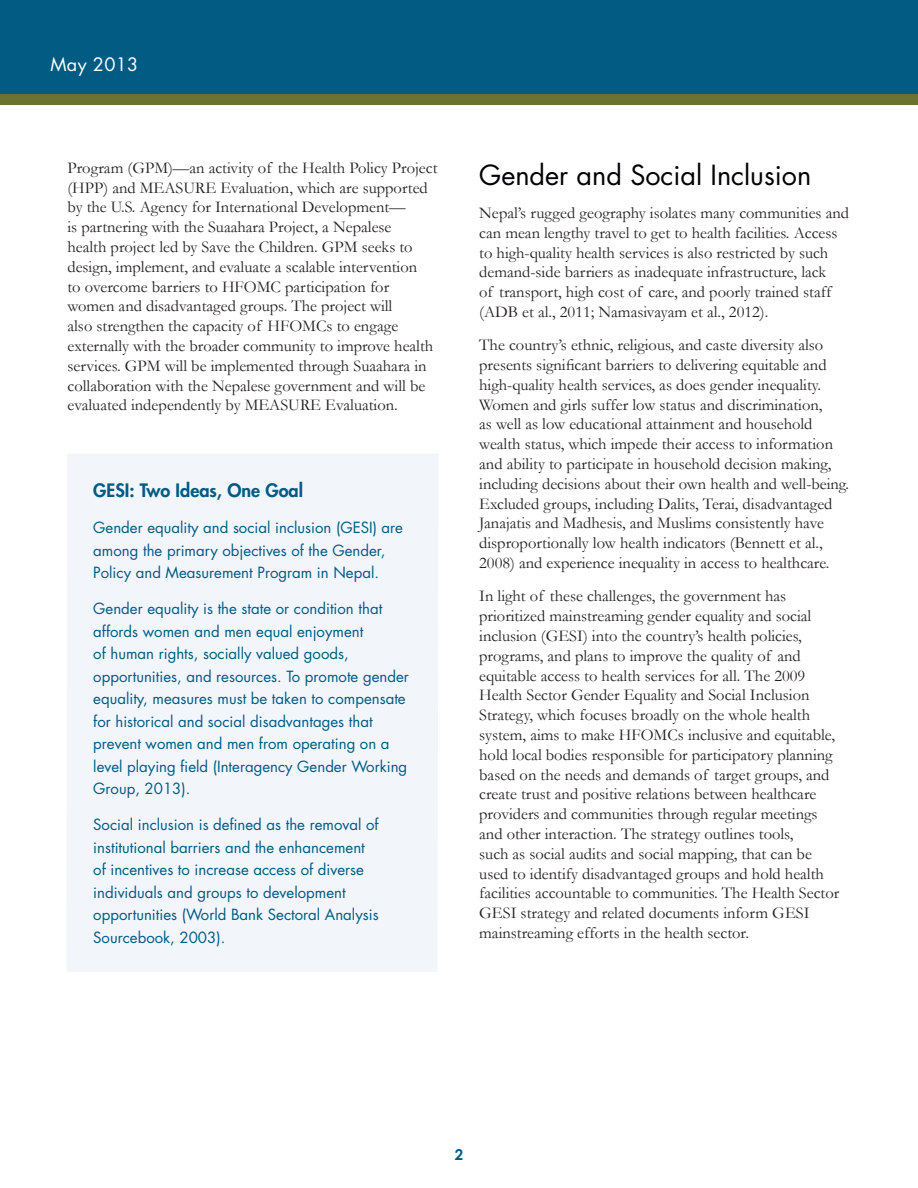
<style>
.page{position:relative;width:918px;height:1188px;background:#fff}
.page>*{position:absolute;margin:0;border:0;box-sizing:border-box;transform-origin:0 0}
.Heading_1{font:27px "Futura Std";color:#000006}
.Callout_Box{font:800 18px "Futura Std";color:#015b83}
.t1{font:18px "Futura Std";letter-spacing:.02em;color:#fff}
.t2{font:16.5px/19.8px "Garamond";color:#231f20}
.Callout_Box-2{font:15px/22.5px "Futura Std";color:#015b83}
.Callout_Box-3{font:700 15px "Century Gothic";color:#015b83}
</style>
<div class="page">
<div style="left:0;top:0;width:918px;height:94px;background:#015b83"></div>
<div style="left:0;top:94px;width:918px;height:11px;background:#6c7330"></div>
<div style="left:67px;top:454px;width:371px;height:518px;background:#f2f6fb"></div>
<p class="t1" style="left:50px;top:53px;width:89px">May 2013</p>
<p class="t2" style="left:68px;top:157px;width:372px">Program (GPM)—an activity of the Health Policy Project (HPP) and MEASURE Evaluation, which are supported by the U.S. Agency for International Development—<br>is partnering with the Suaahara Project, a Nepalese<br>health project led by Save the Children. GPM seeks to design, implement, and evaluate a scalable intervention<br>to overcome barriers to HFOMC participation for women and disadvantaged groups. The project will<br>also strengthen the capacity of HFOMCs to engage externally with the broader community to improve health services. GPM will be implemented through Suaahara in collaboration with the Nepalese government and will be evaluated independently by MEASURE Evaluation.</p>
<p class="Heading_1" style="left:479px;top:157px;width:334px">Gender and Social Inclusion</p>
<p class="t2" style="left:479px;top:202px;width:371px">Nepal’s rugged geography isolates many communities and can mean lengthy travel to get to health facilities. Access to high-quality health services is also restricted by such demand-side barriers as inadequate infrastructure, lack<br>of transport, high cost of care, and poorly trained staff (ADB et al., 2011; Namasivayam et al., 2012).</p>
<p class="t2" style="left:479px;top:335px;width:372px">The country’s ethnic, religious, and caste diversity also presents significant barriers to delivering equitable and high-quality health services, as does gender inequality.<br>Women and girls suffer low status and discrimination,<br>as well as low educational attainment and household wealth status, which impede their access to information and ability to participate in household decision making, including decisions about their own health and well-being.<br>Excluded groups, including Dalits, Terai, disadvantaged Janajatis and Madhesis, and Muslims consistently have disproportionally low health indicators (Bennett et al., 2008) and experience inequality in access to healthcare.</p>
<p class="t2" style="left:479px;top:586px;width:362px">In light of these challenges, the government has prioritized mainstreaming gender equality and social inclusion (GESI) into the country’s health policies, programs, and plans to improve the quality of and equitable access to health services for all. The 2009<br>Health Sector Gender Equality and Social Inclusion Strategy, which focuses broadly on the whole health system, aims to make HFOMCs inclusive and equitable, hold local bodies responsible for participatory planning based on the needs and demands of target groups, and create trust and positive relations between healthcare providers and communities through regular meetings and other interaction. The strategy outlines tools,<br>such as social audits and social mapping, that can be used to identify disadvantaged groups and hold health facilities accountable to communities. The Health Sector GESI strategy and related documents inform GESI mainstreaming efforts in the health sector.</p>
<p class="Callout_Box" style="left:93px;top:479px;width:211px">GESI: Two Ideas, One Goal</p>
<p class="Callout_Box-2" style="left:93px;top:517px;width:311px">Gender equality and social inclusion (GESI) are among the primary objectives of the Gender,<br>Policy and Measurement Program in Nepal.</p>
<p class="Callout_Box-2" style="left:93px;top:598px;width:317px">Gender equality is the state or condition that affords women and men equal enjoyment<br>of human rights, socially valued goods, opportunities, and resources. To promote gender equality, measures must be taken to compensate for historical and social disadvantages that prevent women and men from operating on a level playing field (Interagency Gender Working Group, 2013).</p>
<p class="Callout_Box-2" style="left:93px;top:814px;width:287px">Social inclusion is defined as the removal of institutional barriers and the enhancement of incentives to increase access of diverse individuals and groups to development opportunities (World Bank Sectoral Analysis Sourcebook, 2003).</p>
<p class="Callout_Box-3" style="left:455px;top:1143px;width:10px">2</p>
</div>
